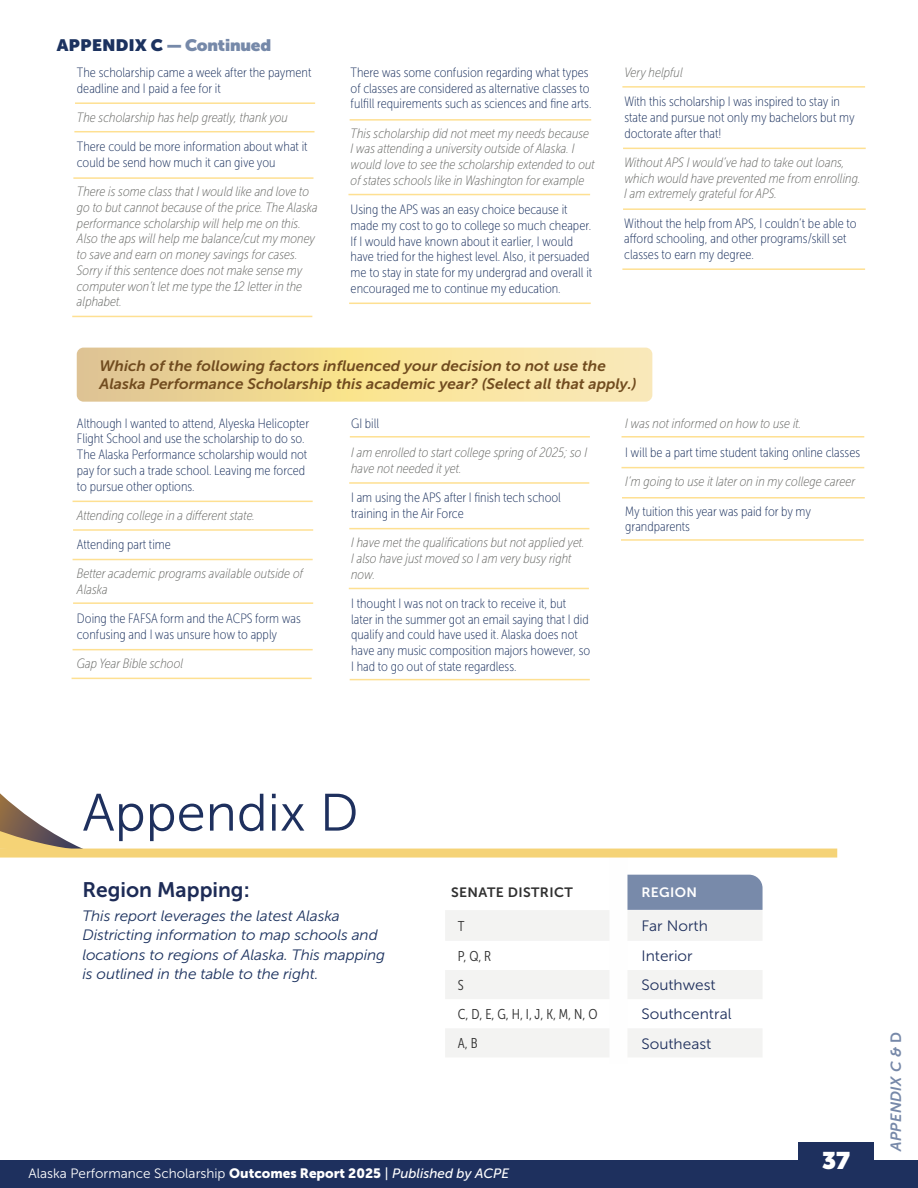
<style>
.page{position:relative;width:918px;height:1188px;background:#fff}
.page>*{position:absolute;margin:0;border:0;box-sizing:border-box;transform-origin:0 0}
.t1{font:52.5px "Museo Sans 300";color:#1e305e}
.t2{font:900 24px "Museo Sans Display";color:#fff}
.t3{font:21px "Museo Sans 700";color:#1d2b56}
.t4{font:900 16.5px "Museo Sans Display";letter-spacing:-.01em;color:#7689a9}
.t5{font:italic 15px/19.5px "Museo Sans 300";letter-spacing:-.01em;color:#1c325f}
.t6{font:italic 15px/18px "Museo Sans 700";color:#714c1f}
.t7{font:15px "Museo Sans 300";color:#1f305d}
.t8{font:italic 15px "Museo Sans Rounded 700";letter-spacing:.025em;color:#7789a9}
.t9{font:14.25px "Museo Sans Cond 300";color:#303030}
.t10{font:13.5px/15.8px "Museo Sans Cond 100";color:#1c325f}
.t11{font:italic 13.5px/15.8px "Museo Sans Cond 100";color:#666764}
.t12{font:13.5px "Museo Sans 300";color:#fff}
.t13{font:13.5px "Museo Sans 700";letter-spacing:.025em;color:#303030}
.t14{font:13.5px "Museo Sans 700";letter-spacing:.025em;color:#fff}
.s1{color:#1c325f}
.s2{font-family:"Museo Sans 900"}
.s3{font-family:"Museo Sans 500";font-style:italic}
.s4{font-style:normal}
</style>
<div class="page">
<div style="left:0;top:1160px;width:918px;height:28px;background:#1e305e"></div>
<div style="left:798px;top:1142px;width:76px;height:41px;background:#1e305e"></div>
<div style="left:627px;top:875px;width:136px;height:35px;background:#788aaa"></div>
<svg style="left:445px;top:910px;width:317px;height:147px;fill:#f3f3f2"></svg>
<div style="left:609px;top:850px;width:18px;height:214px;background:#fefefe"></div>
<svg style="left:76px;top:347px;width:577px;height:55px"></svg>
<hr style="left:73px;top:501px;width:240px;height:1px;background:#fee092">
<hr style="left:73px;top:529px;width:240px;height:2px;background:#fee092">
<hr style="left:349px;top:482px;width:240px;height:2px;background:#fee092">
<hr style="left:350px;top:679px;width:240px;height:1px;background:#fee092">
<hr style="left:622px;top:436px;width:242px;height:2px;background:#fee092">
<hr style="left:622px;top:467px;width:242px;height:1px;background:#fee092">
<hr style="left:622px;top:497px;width:243px;height:2px;background:#fee092">
<hr style="left:621px;top:539px;width:243px;height:2px;background:#fee092">
<hr style="left:350px;top:436px;width:240px;height:2px;background:#fee092">
<hr style="left:349px;top:588px;width:240px;height:1px;background:#fee092">
<hr style="left:349px;top:528px;width:240px;height:1px;background:#fee092">
<hr style="left:73px;top:649px;width:240px;height:1px;background:#fee092">
<hr style="left:72px;top:678px;width:240px;height:1px;background:#fee092">
<hr style="left:73px;top:559px;width:240px;height:1px;background:#fee092">
<hr style="left:73px;top:602px;width:240px;height:2px;background:#fee092">
<hr style="left:75px;top:102px;width:240px;height:2px;background:#fee092">
<hr style="left:350px;top:119px;width:241px;height:2px;background:#fee092">
<hr style="left:623px;top:148px;width:243px;height:1px;background:#fee092">
<hr style="left:623px;top:208px;width:243px;height:2px;background:#fee092">
<hr style="left:74px;top:131px;width:240px;height:1px;background:#fee092">
<hr style="left:348px;top:194px;width:242px;height:1px;background:#fee092">
<hr style="left:622px;top:86px;width:243px;height:2px;background:#fee092">
<hr style="left:622px;top:268px;width:243px;height:2px;background:#fee092">
<hr style="left:73px;top:177px;width:240px;height:2px;background:#fee092">
<hr style="left:349px;top:303px;width:242px;height:1px;background:#fee092">
<hr style="left:72px;top:316px;width:240px;height:1px;background:#fee092">
<svg style="left:0;top:793px;width:88px;height:56px"></svg>
<div style="left:0;top:849px;width:837px;height:9px;background:#f5d377"></div>
<p class="t4" style="left:57px;top:35px;width:216px"><span class="s1">APPENDIX C</span> — Continued</p>
<p class="t10" style="left:77px;top:65px;width:236px">The scholarship came a week after the payment deadline and I paid a fee for it</p>
<p class="t11" style="left:77px;top:110px;width:213px">The scholarship has help greatly, thank you</p>
<p class="t10" style="left:77px;top:139px;width:232px">There could be more information about what it could be send how much it can give you</p>
<p class="t11" style="left:77px;top:184px;width:242px">There is some class that I would like and love to go to but cannot because of the price. The Alaska performance scholarship will help me on this.<br>Also the aps will help me balance/cut my money to save and earn on money savings for cases.<br>Sorry if this sentence does not make sense my computer won’t let me type the 12 letter in the alphabet.</p>
<p class="t10" style="left:351px;top:65px;width:242px">There was some confusion regarding what types of classes are considered as alternative classes to fulfill requirements such as sciences and fine arts.</p>
<p class="t11" style="left:351px;top:125px;width:246px">This scholarship did not meet my needs because I was attending a university outside of Alaska. I would love to see the scholarship extended to out of states schools like in Washington for example</p>
<p class="t10" style="left:351px;top:202px;width:243px">Using the APS was an easy choice because it made my cost to go to college so much cheaper.<br>If I would have known about it earlier, I would have tried for the highest level. Also, it persuaded me to stay in state for my undergrad and overall it encouraged me to continue my education.</p>
<p class="t11" style="left:624px;top:65px;width:60px">Very helpful</p>
<p class="t10" style="left:624px;top:94px;width:232px">With this scholarship I was inspired to stay in state and pursue not only my bachelors but my doctorate after that!</p>
<p class="t11" style="left:624px;top:155px;width:238px">Without APS I would’ve had to take out loans, which would have prevented me from enrolling.<br>I am extremely grateful for APS.</p>
<p class="t10" style="left:624px;top:215px;width:234px">Without the help from APS, I couldn’t be able to afford schooling, and other programs/skill set classes to earn my degree.</p>
<p class="t6" style="left:100px;top:357px;width:539px">Which of the following factors influenced your decision to not use the<br>Alaska Performance Scholarship this academic year? (Select all that apply.)</p>
<p class="t10" style="left:77px;top:415px;width:234px">Although I wanted to attend, Alyeska Helicopter Flight School and use the scholarship to do so.<br>The Alaska Performance scholarship would not pay for such a trade school. Leaving me forced to pursue other options.</p>
<p class="t11" style="left:77px;top:508px;width:180px">Attending college in a different state.</p>
<p class="t10" style="left:77px;top:537px;width:95px">Attending part time</p>
<p class="t11" style="left:77px;top:566px;width:228px">Better academic programs available outside of<br>Alaska</p>
<p class="t10" style="left:77px;top:611px;width:225px">Doing the FAFSA form and the ACPS form was confusing and I was unsure how to apply</p>
<p class="t11" style="left:77px;top:656px;width:108px">Gap Year Bible school</p>
<p class="t10" style="left:351px;top:415px;width:30px">GI bill</p>
<p class="t11" style="left:351px;top:445px;width:238px">I am enrolled to start college spring of 2025; so I have not needed it yet.</p>
<p class="t10" style="left:351px;top:490px;width:211px">I am using the APS after I finish tech school training in the Air Force</p>
<p class="t11" style="left:351px;top:535px;width:235px">I have met the qualifications but not applied yet.<br>I also have just moved so I am very busy right now.</p>
<p class="t10" style="left:351px;top:595px;width:241px">I thought I was not on track to receive it, but later in the summer got an email saying that I did qualify and could have used it. Alaska does not have any music composition majors however, so I had to go out of state regardless.</p>
<p class="t11" style="left:625px;top:415px;width:177px">I was not informed on how to use it.</p>
<p class="t10" style="left:625px;top:445px;width:236px">I will be a part time student taking online classes</p>
<p class="t11" style="left:625px;top:474px;width:232px">I’m going to use it later on in my college career</p>
<p class="t10" style="left:625px;top:503px;width:187px">My tuition this year was paid for by my grandparents</p>
<h1 class="t1" style="left:82px;top:784px;width:278px">Appendix D</h1>
<h3 class="t3" style="left:82px;top:878px;width:169px">Region Mapping:</h3>
<p class="t5" style="left:82px;top:906px;width:304px">This report leverages the latest Alaska Districting information to map schools and locations to regions of Alaska. This mapping is outlined in the table to the right.</p>
<p class="t13" style="left:451px;top:884px;width:123px">SENATE DISTRICT</p>
<p class="t14" style="left:641px;top:884px;width:57px">REGION</p>
<p class="t9" style="left:458px;top:918px;width:8px">T</p>
<p class="t7" style="left:641px;top:918px;width:68px">Far North</p>
<p class="t9" style="left:458px;top:948px;width:35px">P, Q, R</p>
<p class="t7" style="left:641px;top:948px;width:53px">Interior</p>
<p class="t9" style="left:458px;top:977px;width:7px">S</p>
<p class="t7" style="left:641px;top:977px;width:76px">Southwest</p>
<p class="t9" style="left:458px;top:1007px;width:141px">C, D, E, G, H, I, J, K, M, N, O</p>
<p class="t7" style="left:641px;top:1006px;width:92px">Southcentral</p>
<p class="t9" style="left:458px;top:1036px;width:21px">A, B</p>
<p class="t7" style="left:641px;top:1035px;width:71px">Southeast</p>
<p class="t12" style="left:28px;top:1166px;width:482px">Alaska Performance Scholarship <span class="s2">Outcomes Report 2025</span> <span class="s3">| Published by ACPE</span></p>
<h2 class="t2" style="left:822px;top:1147px;width:29px">37</h2>
<p class="t8" style="left:888px;top:1151px;width:121px;rotate:-90deg">APPENDIX C &amp; <span class="s4">D</span></p>
</div>
